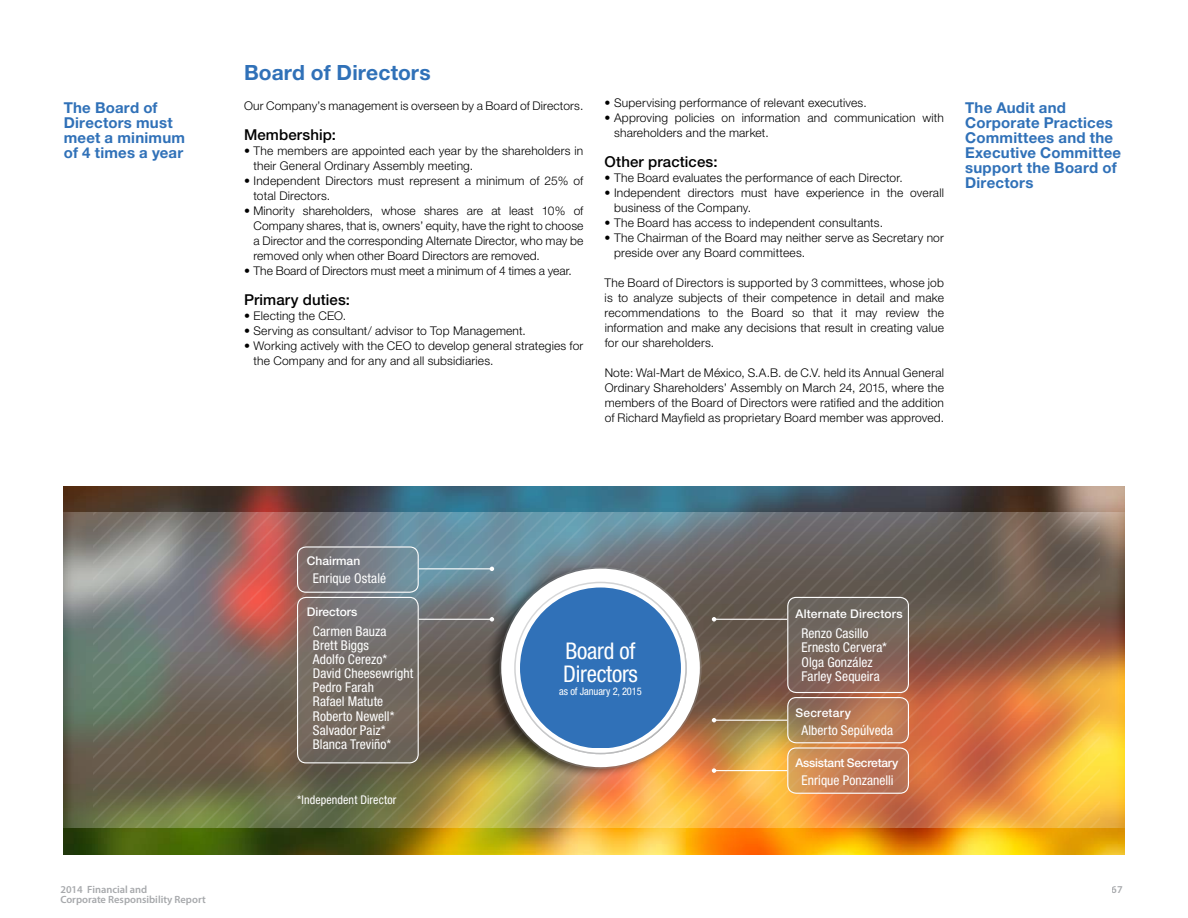
<style>
.page{position:relative;width:1188px;height:918px;background:#fff}
.page>*{position:absolute;margin:0;border:0;box-sizing:border-box;transform-origin:0 0}
.t1{font:condensed 22.95px/22.5px "Helvetica Neue";letter-spacing:-.01em;color:#fff}
.t2{font:700 21px "Helvetica Neue";letter-spacing:.005em;color:#3071b8}
.t3{font:700 15px/15px "Helvetica Neue";letter-spacing:.015em;color:#3071b8}
.t4{font:500 15px "Helvetica Neue LT Std";letter-spacing:.01em;color:#000}
.t5{font:condensed 13.5px/14.1px "Helvetica Neue";letter-spacing:.005em;color:#fff}
.t6{font:300 12px/15px "Helvetica Neue";letter-spacing:.015em;color:#000}
.t7{font:300 12px "Helvetica Neue";letter-spacing:-.005em;color:#000}
.t8{font:500 12px "Helvetica Neue LT Std";color:#fff}
.t9{font:condensed 12px "Helvetica Neue";letter-spacing:.01em;color:#fff}
.t10{font:500 12px "Helvetica Neue LT Std";letter-spacing:-.02em;color:#fff}
.t11{font:500 12px "Helvetica Neue LT Std";letter-spacing:.02em;color:#fff}
.t12{font:600 10.5px "Myriad Pro";color:#a7a9ac}
.t13{font:condensed 10.5px "Helvetica Neue";letter-spacing:-.01em;color:#fff}
</style>
<div class="page">
<img style="left:64px;top:486px;width:1060px;height:368px">
<img style="left:64px;top:513px;width:1060px;height:315px">
<img style="left:94px;top:513px;width:1006px;height:315px">
<svg style="left:788px;top:597px;width:121px;height:96px;background:#7a655b"></svg>
<div style="left:787px;top:597px;width:122px;height:96px;border:1px solid #fff;border-radius:9px"></div>
<hr style="left:714px;top:619px;width:73px;height:1px;background:#fff">
<svg style="left:712px;top:617px;width:4px;height:5px"></svg>
<svg style="left:788px;top:697px;width:121px;height:46px;background:#b07a57"></svg>
<div style="left:787px;top:697px;width:122px;height:46px;border:1px solid #fff;border-radius:9px"></div>
<hr style="left:714px;top:720px;width:73px;height:1px;background:#fff">
<svg style="left:712px;top:718px;width:4px;height:4px"></svg>
<div style="left:788px;top:748px;width:121px;height:45px;background:linear-gradient(to right,#db9b57,#b26858);border-radius:9px"></div>
<div style="left:787px;top:747px;width:122px;height:47px;border:1px solid #fff;border-radius:9px"></div>
<hr style="left:714px;top:770px;width:73px;height:1px;background:#fff">
<svg style="left:712px;top:768px;width:4px;height:5px"></svg>
<svg style="left:297px;top:597px;width:121px;height:166px;background:#746c66"></svg>
<div style="left:297px;top:597px;width:122px;height:166px;border:1px solid #fff;border-radius:9px"></div>
<hr style="left:419px;top:619px;width:73px;height:1px;background:#fff">
<div style="left:297px;top:547px;width:121px;height:45px;background:linear-gradient(to right,#7b6765,#7394a4);border-radius:9px"></div>
<div style="left:297px;top:546px;width:122px;height:47px;border:1px solid #fff;border-radius:9px"></div>
<hr style="left:419px;top:568px;width:73px;height:1px;background:#fff">
<div style="left:484px;top:562px;width:218px;height:218px;background:#000;opacity:.5"></div>
<img style="left:500px;top:567px;width:202px;height:202px">
<div style="left:501px;top:569px;width:199px;height:198px;background:#fff;border-radius:99px"></div>
<svg style="left:514px;top:582px;width:173px;height:172px"></svg>
<svg style="left:516px;top:583px;width:169px;height:170px"></svg>
<div style="left:520px;top:588px;width:161px;height:160px;background:#3071b8;border-radius:80px"></div>
<h2 class="t2" style="left:244px;top:60px;width:188px">Board of Directors</h2>
<p class="t6" style="left:244px;top:98px;width:341px">Our Company’s management is overseen by a Board of Directors.</p>
<p class="t4" style="left:244px;top:126px;width:94px">Membership:</p>
<p class="t6" style="left:254px;top:143px;width:331px;text-indent:-10px">• The members are appointed each year by the shareholders in their General Ordinary Assembly meeting.</p>
<p class="t6" style="left:254px;top:173px;width:331px;text-indent:-10px">• Independent Directors must represent a minimum of 25% of total Directors.</p>
<p class="t6" style="left:254px;top:203px;width:331px;text-align:justify;text-indent:-10px">• Minority shareholders, whose shares are at least 10% of Company shares, that is, owners’ equity, have the right to choose a Director and the corresponding Alternate Director, who may be removed only when other Board Directors are removed.</p>
<p class="t7" style="left:244px;top:264px;width:329px">• The Board of Directors must meet a minimum of 4 times a year.</p>
<p class="t4" style="left:244px;top:291px;width:108px">Primary duties:</p>
<p class="t6" style="left:244px;top:308px;width:104px">• Electing the CEO.</p>
<p class="t6" style="left:244px;top:323px;width:283px">• Serving as consultant/ advisor to Top Management.</p>
<p class="t6" style="left:254px;top:338px;width:331px;text-indent:-10px">• Working actively with the CEO to develop general strategies for the Company and for any and all subsidiaries.</p>
<p class="t6" style="left:605px;top:95px;width:264px">• Supervising performance of relevant executives.</p>
<p class="t6" style="left:614px;top:110px;width:331px;text-indent:-9px">• Approving policies on information and communication with shareholders and the market.</p>
<p class="t4" style="left:605px;top:153px;width:114px">Other practices:</p>
<p class="t6" style="left:605px;top:170px;width:300px">• The Board evaluates the performance of each Director.</p>
<p class="t6" style="left:614px;top:185px;width:331px;text-indent:-10px">• Independent directors must have experience in the overall business of the Company.</p>
<p class="t6" style="left:605px;top:215px;width:280px">• The Board has access to independent consultants.</p>
<p class="t6" style="left:614px;top:230px;width:331px;text-indent:-10px">• The Chairman of the Board may neither serve as Secretary nor preside over any Board committees.</p>
<p class="t6" style="left:605px;top:275px;width:341px;text-align:justify">The Board of Directors is supported by 3 committees, whose job is to analyze subjects of their competence in detail and make recommendations to the Board so that it may review the information and make any decisions that result in creating value for our shareholders.</p>
<p class="t6" style="left:605px;top:365px;width:341px;text-align:justify">Note: Wal-Mart de México, S.A.B. de C.V. held its Annual General Ordinary Shareholders’ Assembly on March 24, 2015, where the members of the Board of Directors were ratified and the addition of Richard Mayfield as proprietary Board member was approved.</p>
<p class="t3" style="left:64px;top:100px;width:123px">The Board of<br>Directors must meet a minimum of 4 times a year</p>
<p class="t3" style="left:965px;top:100px;width:158px">The Audit and<br>Corporate Practices<br>Committees and the<br>Executive Committee support the Board of<br>Directors</p>
<p class="t8" style="left:307px;top:554px;width:55px">Chairman</p>
<p class="t5" style="left:313px;top:571px;width:75px">Enrique Ostalé</p>
<p class="t8" style="left:307px;top:604px;width:52px">Directors</p>
<p class="t5" style="left:313px;top:624px;width:102px">Carmen Bauza<br>Brett Biggs<br>Adolfo Cerezo*<br>David Cheesewright<br>Pedro Farah<br>Rafael Matute<br>Roberto Newell*<br>Salvador Paiz*<br>Blanca Treviño*</p>
<p class="t9" style="left:297px;top:792px;width:101px">*Independent Director</p>
<h1 class="t1" style="left:563px;top:640px;width:76px">Board of<br>Directors</h1>
<p class="t13" style="left:559px;top:685px;width:84px">as of January 2, 2015</p>
<p class="t8" style="left:795px;top:606px;width:109px">Alternate Directors</p>
<p class="t5" style="left:801px;top:626px;width:87px">Renzo Casillo<br>Ernesto Cervera*<br>Olga González<br>Farley Sequeira</p>
<p class="t11" style="left:795px;top:705px;width:57px">Secretary</p>
<p class="t5" style="left:801px;top:723px;width:93px">Alberto Sepúlveda</p>
<p class="t10" style="left:795px;top:756px;width:105px">Assistant Secretary</p>
<p class="t5" style="left:801px;top:773px;width:94px">Enrique Ponzanelli</p>
<p class="t12" style="left:60px;top:883px;width:89px">2014 Financial and</p>
<p class="t12" style="left:1112px;top:883px;width:13px">67</p>
<p class="t12" style="left:60px;top:893px;width:147px">Corporate Responsibility Report</p>
</div>
